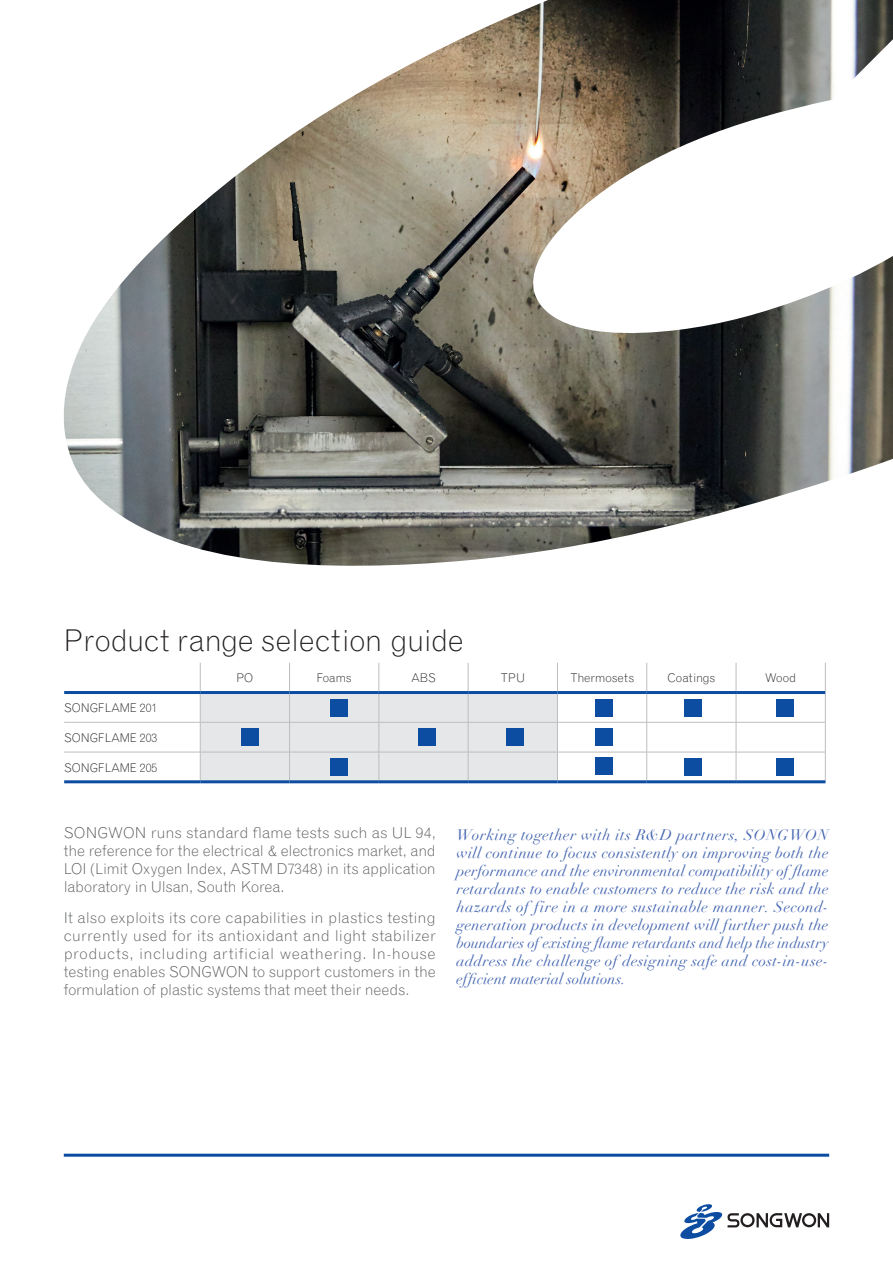
<style>
.page{position:relative;width:893px;height:1263px;background:#fff}
.page>*{position:absolute;margin:0;border:0;box-sizing:border-box;transform-origin:0 0}
.t1{font:300 30px "Grotesque";letter-spacing:-.01em;color:#231f20}
.t2{font:italic 15px/18px "Didot";letter-spacing:.015em;color:#4365b0;text-align:justify}
.t3{font:300 15px/18px "Grotesque";letter-spacing:-.01em;color:#57585a;text-align:justify}
.t4{font:300 12px "Grotesque";color:#231f20}
</style>
<div class="page">
<svg style="left:680px;top:1204px;width:149px;height:35px"></svg>
<hr style="left:64px;top:1154px;width:765px;height:3px;background:#0d4da1">
<svg style="left:825px;top:663px;width:1px;height:29px"></svg>
<svg style="left:646px;top:663px;width:1px;height:59px"></svg>
<svg style="left:736px;top:663px;width:1px;height:59px"></svg>
<hr style="left:825px;top:692px;width:1px;height:30px;background:#bcbdc0">
<hr style="left:64px;top:722px;width:136px;height:1px;background:#bcbdc0">
<hr style="left:557px;top:722px;width:90px;height:1px;background:#bcbdc0">
<hr style="left:647px;top:722px;width:89px;height:1px;background:#bcbdc0">
<hr style="left:646px;top:722px;width:1px;height:30px;background:#bcbdc0">
<hr style="left:736px;top:722px;width:89px;height:1px;background:#bcbdc0">
<hr style="left:736px;top:722px;width:1px;height:30px;background:#bcbdc0">
<hr style="left:825px;top:722px;width:1px;height:30px;background:#bcbdc0">
<hr style="left:64px;top:752px;width:136px;height:1px;background:#bcbdc0">
<hr style="left:557px;top:752px;width:90px;height:1px;background:#bcbdc0">
<svg style="left:200px;top:663px;width:358px;height:117px"></svg>
<hr style="left:647px;top:752px;width:89px;height:1px;background:#bcbdc0">
<svg style="left:646px;top:752px;width:1px;height:28px"></svg>
<hr style="left:736px;top:752px;width:89px;height:1px;background:#bcbdc0">
<svg style="left:736px;top:752px;width:1px;height:28px"></svg>
<svg style="left:825px;top:752px;width:1px;height:28px"></svg>
<hr style="left:64px;top:691px;width:136px;height:3px;background:#0d4da1">
<hr style="left:200px;top:691px;width:90px;height:3px;background:#0d4da1">
<hr style="left:290px;top:691px;width:89px;height:3px;background:#0d4da1">
<hr style="left:379px;top:691px;width:89px;height:3px;background:#0d4da1">
<hr style="left:468px;top:691px;width:89px;height:3px;background:#0d4da1">
<hr style="left:557px;top:691px;width:90px;height:3px;background:#0d4da1">
<hr style="left:647px;top:691px;width:89px;height:3px;background:#0d4da1">
<hr style="left:736px;top:691px;width:89px;height:3px;background:#0d4da1">
<hr style="left:64px;top:780px;width:136px;height:3px;background:#0d4da1">
<hr style="left:200px;top:780px;width:90px;height:3px;background:#0d4da1">
<hr style="left:290px;top:780px;width:89px;height:3px;background:#0d4da1">
<hr style="left:379px;top:780px;width:89px;height:3px;background:#0d4da1">
<hr style="left:468px;top:780px;width:89px;height:3px;background:#0d4da1">
<hr style="left:557px;top:780px;width:90px;height:3px;background:#0d4da1">
<hr style="left:647px;top:780px;width:89px;height:3px;background:#0d4da1">
<hr style="left:736px;top:780px;width:89px;height:3px;background:#0d4da1">
<div style="left:241px;top:729px;width:17px;height:17px;background:#0d4da1"></div>
<div style="left:419px;top:729px;width:17px;height:17px;background:#0d4da1"></div>
<div style="left:506px;top:729px;width:17px;height:17px;background:#0d4da1"></div>
<div style="left:330px;top:699px;width:17px;height:17px;background:#0d4da1"></div>
<div style="left:684px;top:700px;width:17px;height:17px;background:#0d4da1"></div>
<div style="left:776px;top:700px;width:17px;height:17px;background:#0d4da1"></div>
<div style="left:330px;top:758px;width:17px;height:17px;background:#0d4da1"></div>
<div style="left:684px;top:758px;width:17px;height:17px;background:#0d4da1"></div>
<div style="left:776px;top:758px;width:17px;height:17px;background:#0d4da1"></div>
<img style="left:63px;top:0;width:830px;height:566px">
<div style="left:595px;top:699px;width:17px;height:17px;background:#0d4da1"></div>
<div style="left:595px;top:758px;width:17px;height:17px;background:#0d4da1"></div>
<div style="left:595px;top:729px;width:17px;height:17px;background:#0d4da1"></div>
<h1 class="t1" style="left:64px;top:622px;width:401px">Product range selection guide</h1>
<p class="t4" style="left:237px;top:670px;width:18px">PO</p>
<p class="t4" style="left:317px;top:670px;width:37px">Foams</p>
<p class="t4" style="left:411px;top:670px;width:26px">ABS</p>
<p class="t4" style="left:501px;top:670px;width:26px">TPU</p>
<p class="t4" style="left:570px;top:670px;width:66px">Thermosets</p>
<p class="t4" style="left:667px;top:670px;width:49px">Coatings</p>
<p class="t4" style="left:765px;top:670px;width:32px">Wood</p>
<p class="t4" style="left:64px;top:701px;width:95px">SONGFLAME 201</p>
<p class="t4" style="left:64px;top:730px;width:95px">SONGFLAME 203</p>
<p class="t4" style="left:64px;top:760px;width:95px">SONGFLAME 205</p>
<p class="t3" style="left:64px;top:823px;width:374px">SONGWON runs standard flame tests such as UL 94, the reference for the electrical &amp; electronics market, and LOI (Limit Oxygen Index, ASTM D7348) in its application laboratory in Ulsan, South Korea.</p>
<p class="t3" style="left:64px;top:908px;width:374px">It also exploits its core capabilities in plastics testing currently used for its antioxidant and light stabilizer products, including artificial weathering. In-house testing enables SONGWON to support customers in the formulation of plastic systems that meet their needs.</p>
<p class="t2" style="left:456px;top:826px;width:374px">Working together with its R&amp;D partners, SONGWON will continue to focus consistently on improving both the performance and the environmental compatibility of flame retardants to enable customers to reduce the risk and the hazards of fire in a more sustainable manner. Second&shy;generation products in development will further push the boundaries of existing flame retardants and help the industry address the challenge of designing safe and cost-in-use&shy;efficient material solutions.</p>
</div>
